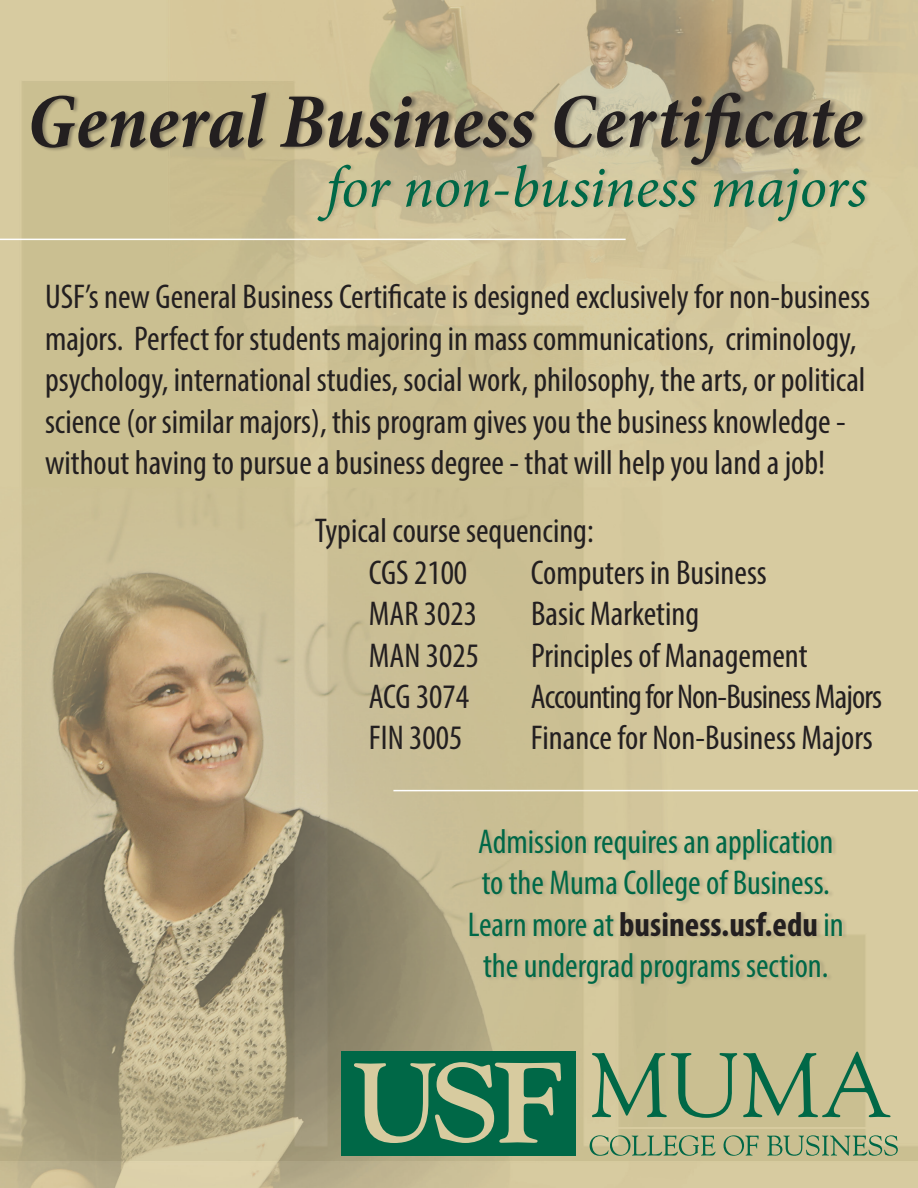
<style>
.page{position:relative;width:918px;height:1188px;background:#fff}
.page>*{position:absolute;margin:0;border:0;box-sizing:border-box;transform-origin:0 0}
.t1{font:italic 700 condensed 78px "Minion Pro";letter-spacing:-.005em;color:#231f20}
.t2{font:italic 58.5px "Minion Pro";letter-spacing:-.01em;color:#006847}
.t3{font:condensed 34.5px/41.4px "Myriad Pro";color:#231f20}
.t4{font:condensed 34.5px/41.4px "Myriad Pro";color:#006847;text-align:center}
.t5{font:condensed 34.5px "Myriad Pro";letter-spacing:-.025em;color:#231f20}
.s1{font-weight:700;color:#231f20}
</style>
<div class="page">
<img style="left:0;top:0;width:918px;height:1188px">
<div style="left:32px;top:90px;width:836px;height:78px;background:#231f20;opacity:.38"></div>
<div style="left:318px;top:163px;width:555px;height:61px;background:#231f20;opacity:.14"></div>
<svg style="left:590px;top:1135px;width:125px;height:21px"></svg>
<svg style="left:724px;top:1135px;width:35px;height:21px"></svg>
<svg style="left:767px;top:1135px;width:131px;height:21px"></svg>
<svg style="left:592px;top:1052px;width:145px;height:66px"></svg>
<svg style="left:743px;top:1052px;width:147px;height:65px"></svg>
<div style="left:341px;top:1051px;width:234px;height:104px;background:#006847"></div>
<svg style="left:354px;top:1062px;width:207px;height:81px"></svg>
<hr style="left:592px;top:1128px;width:304px;height:1px;background:#d7cb9f">
<hr style="left:0;top:239px;width:626px;height:1px;background:#fff">
<div style="left:470px;top:828px;width:377px;height:161px;background:#231f20;opacity:.14"></div>
<hr style="left:393px;top:790px;width:525px;height:1px;background:#fff">
<p class="t1" style="left:27px;top:68px;width:837px">General Business Certificate</p>
<p class="t2" style="left:326px;top:148px;width:543px">for non-business majors</p>
<p class="t3" style="left:45px;top:276px;width:827px">USF’s new General Business Certificate is designed exclusively for non-business majors. Perfect for students majoring in mass communications, criminology, psychology, international studies, social work, philosophy, the arts, or political science (or similar majors), this program gives you the business knowledge - without having to pursue a business degree - that will help you land a job!</p>
<p class="t3" style="left:315px;top:510px;width:280px">Typical course sequencing:</p>
<p class="t3" style="left:369px;top:551px;width:100px">CGS 2100</p>
<p class="t3" style="left:531px;top:551px;width:238px">Computers in Business</p>
<p class="t3" style="left:369px;top:593px;width:110px">MAR 3023</p>
<p class="t3" style="left:531px;top:593px;width:170px">Basic Marketing</p>
<p class="t3" style="left:369px;top:634px;width:112px">MAN 3025</p>
<p class="t3" style="left:531px;top:634px;width:278px">Principles of Management</p>
<p class="t3" style="left:369px;top:676px;width:102px">ACG 3074</p>
<p class="t5" style="left:531px;top:676px;width:353px">Accounting for Non-Business Majors</p>
<p class="t3" style="left:369px;top:717px;width:95px">FIN 3005</p>
<p class="t3" style="left:531px;top:717px;width:343px">Finance for Non-Business Majors</p>
<p class="t4" style="left:468px;top:820px;width:378px">Admission requires an application to the Muma College of Business.<br>Learn more at <span class="s1">business.usf.edu</span> in the undergrad programs section.</p>
</div>
